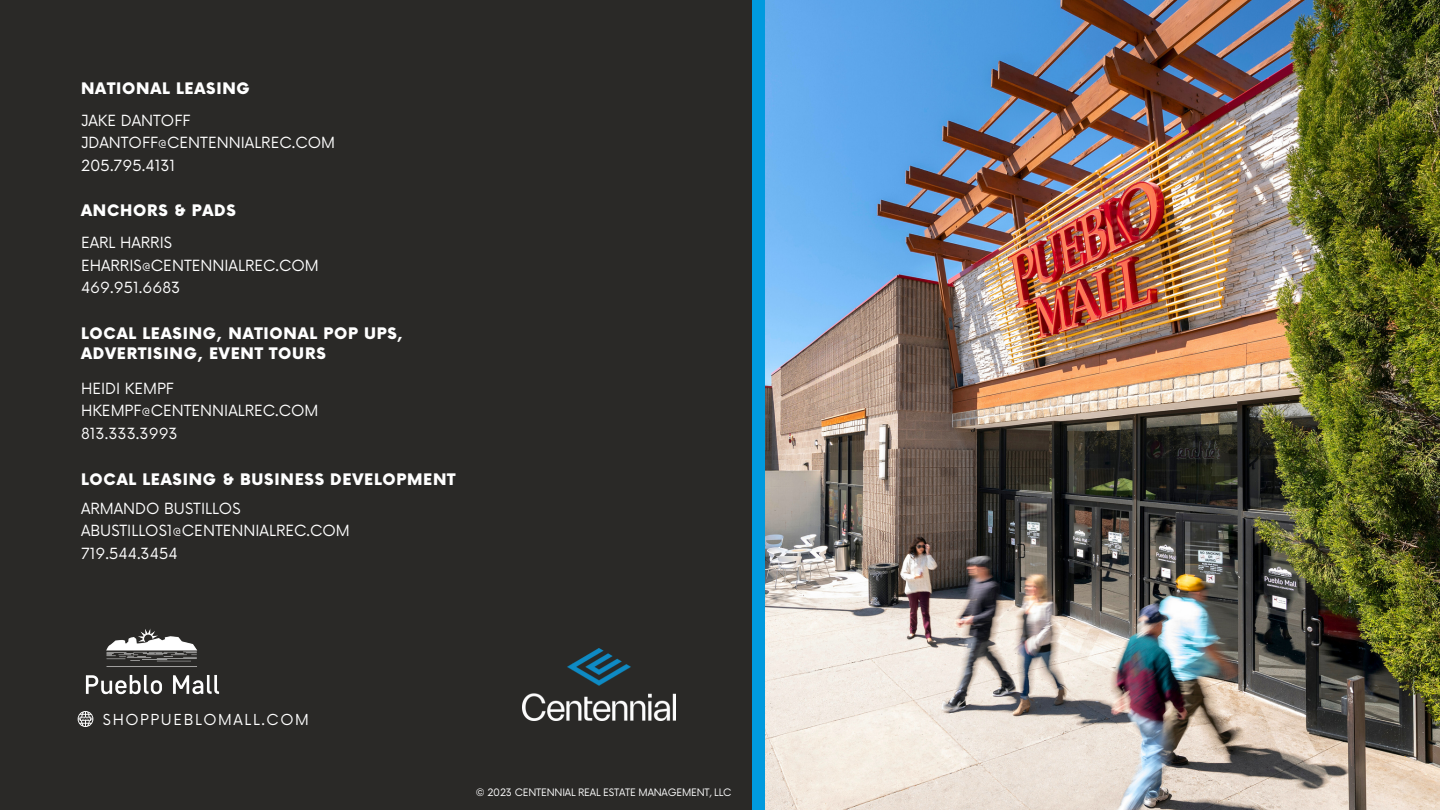
<style>
.page{position:relative;width:1440px;height:810px;background:#fff}
.page>*{position:absolute;margin:0;border:0;box-sizing:border-box;transform-origin:0 0}
.t1{font:900 15.5px/20.2px "Now";letter-spacing:.05em;color:#fff}
.t2{font:15px/22.5px "Now";color:#fff}
.t3{font:14.8px "Now";letter-spacing:.11em;color:#fff}
.t4{font:10px "Now";letter-spacing:-.02em;color:#fff}
</style>
<div class="page">
<img style="left:764px;top:0;width:676px;height:810px">
<div style="left:0;top:0;width:758px;height:810px;background:#2a2927"></div>
<div style="left:752px;top:0;width:12px;height:810px;background:#009ade"></div>
<img style="left:522px;top:649px;width:154px;height:71px">
<svg style="left:78px;top:711px;width:15px;height:16px"></svg>
<img style="left:85px;top:629px;width:135px;height:66px">
<p class="t1" style="left:81px;top:79px;width:170px">NATIONAL LEASING</p>
<h1 class="t2" style="left:81px;top:110px;width:111px">JAKE DANTOFF</h1>
<h2 class="t2" style="left:81px;top:132px;width:256px">JDANTOFF@CENTENNIALREC.COM<br>205.795.4131</h2>
<h2 class="t1" style="left:81px;top:202px;width:156px">ANCHORS &amp; PADS</h2>
<p class="t2" style="left:81px;top:232px;width:93px">EARL HARRIS</p>
<p class="t2" style="left:81px;top:255px;width:239px">EHARRIS@CENTENNIALREC.COM<br>469.951.6683</p>
<h1 class="t1" style="left:81px;top:324px;width:323px">LOCAL LEASING, NATIONAL POP UPS,<br>ADVERTISING, EVENT TOURS</h1>
<h2 class="t2" style="left:81px;top:378px;width:94px">HEIDI KEMPF</h2>
<p class="t2" style="left:81px;top:400px;width:239px">HKEMPF@CENTENNIALREC.COM<br>813.333.3993</p>
<p class="t1" style="left:81px;top:470px;width:376px">LOCAL LEASING &amp; BUSINESS DEVELOPMENT</p>
<p class="t2" style="left:81px;top:498px;width:270px">ARMANDO BUSTILLOS<br>ABUSTILLOS1@CENTENNIALREC.COM<br>719.544.3454</p>
<h2 class="t3" style="left:103px;top:711px;width:207px">SHOPPUEBLOMALL.COM</h2>
<h1 class="t4" style="left:476px;top:787px;width:257px">© 2023 CENTENNIAL REAL ESTATE MANAGEMENT, LLC</h1>
</div>
